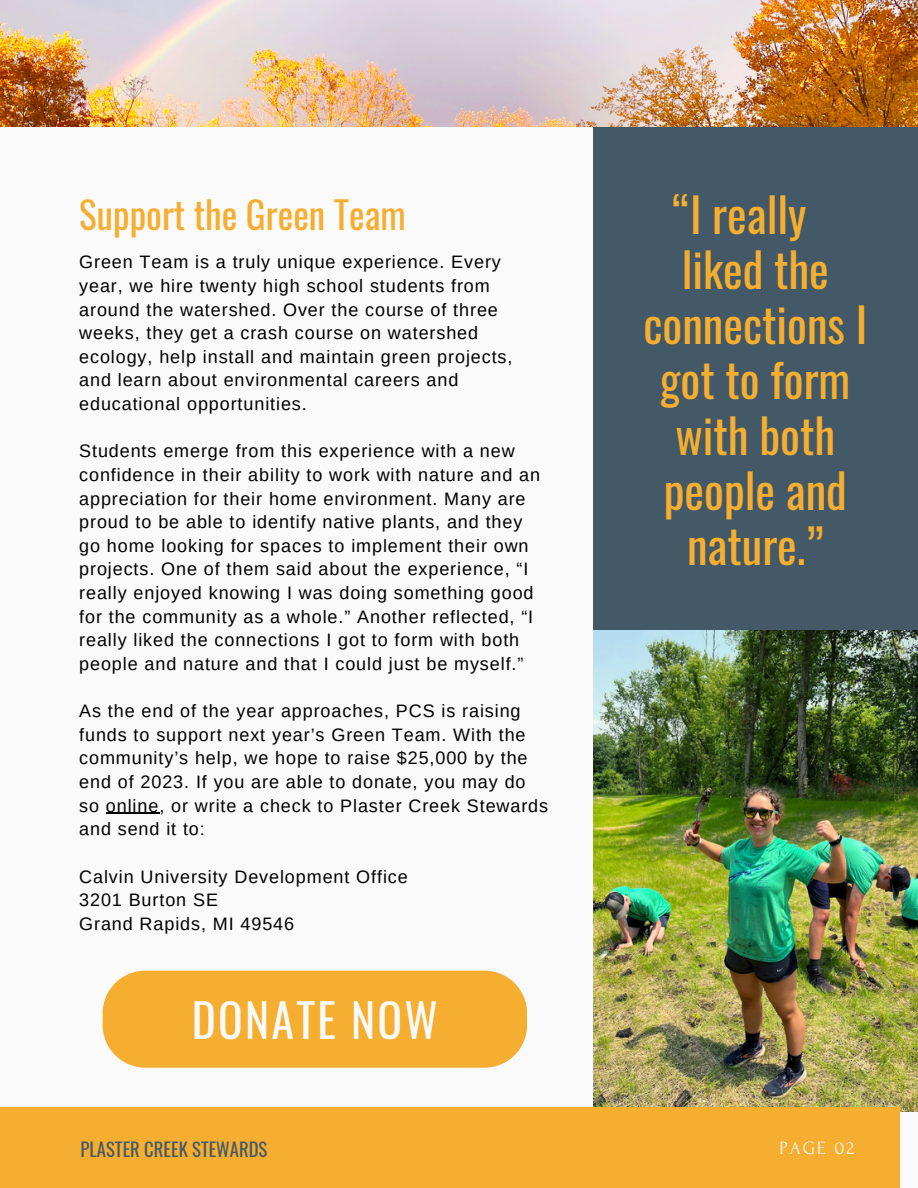
<style>
.page{position:relative;width:918px;height:1188px;background:#fafafa}
.page>*{position:absolute;margin:0;border:0;box-sizing:border-box;transform-origin:0 0}
.t1{font:46.65px "Oswald";color:#f5ae2f}
.t2{font:45.75px "Oswald";letter-spacing:.05em;color:#fafafa}
.t3{font:37.2px "Oswald";color:#f5ae2f}
.t4{font:18.6px "Oswald";color:#435967}
.t5{font:18.6px "Forum";letter-spacing:.1em;color:#fafafa}
.t6{font:18px/23.7px "Arimo";letter-spacing:.05em;color:#000}
</style>
<div class="page">
<div style="left:594px;top:104px;width:324px;height:585px;background:#435967"></div>
<img style="left:594px;top:631px;width:324px;height:481px">
<div style="left:0;top:1107px;width:900px;height:81px;background:#f5ae2f"></div>
<hr style="left:106px;top:813px;width:53px;height:1px;background:#000">
<img style="left:0;top:0;width:918px;height:126px">
<div style="left:103px;top:971px;width:424px;height:97px;background:#f5ae2f"></div>
<p class="t3" style="left:79px;top:186px;width:328px">Support the Green Team</p>
<p class="t6" style="left:79px;top:250px;width:435px">Green Team is a truly unique experience. Every year, we hire twenty high school students from around the watershed. Over the course of three weeks, they get a crash course on watershed ecology, help install and maintain green projects, and learn about environmental careers and educational opportunities.</p>
<p class="t6" style="left:79px;top:439px;width:462px">Students emerge from this experience with a new confidence in their ability to work with nature and an appreciation for their home environment. Many are proud to be able to identify native plants, and they go home looking for spaces to implement their own projects. One of them said about the experience, “I really enjoyed knowing I was doing something good for the community as a whole.” Another reflected, “I really liked the connections I got to form with both people and nature and that I could just be myself.”</p>
<p class="t6" style="left:79px;top:699px;width:471px">As the end of the year approaches, PCS is raising funds to support next year’s Green Team. With the community’s help, we hope to raise $25,000 by the end of 2023. If you are able to donate, you may do so online, or write a check to Plaster Creek Stewards and send it to:</p>
<p class="t6" style="left:79px;top:864px;width:330px">Calvin University Development Office</p>
<p class="t6" style="left:79px;top:888px;width:140px">3201 Burton SE</p>
<p class="t6" style="left:79px;top:912px;width:217px">Grand Rapids, MI 49546</p>
<p class="t2" style="left:192px;top:985px;width:247px">DONATE NOW</p>
<p class="t1" style="left:672px;top:178px;width:136px">“I really</p>
<p class="t1" style="left:682px;top:234px;width:149px">liked the</p>
<p class="t1" style="left:643px;top:289px;width:226px">connections I</p>
<p class="t1" style="left:660px;top:344px;width:192px">got to form</p>
<p class="t1" style="left:675px;top:399px;width:161px">with both</p>
<p class="t1" style="left:664px;top:454px;width:185px">people and</p>
<p class="t1" style="left:687px;top:509px;width:138px">nature.”</p>
<p class="t4" style="left:81px;top:1135px;width:188px">PLASTER CREEK STEWARDS</p>
<p class="t5" style="left:780px;top:1138px;width:76px">PAGE 02</p>
</div>
